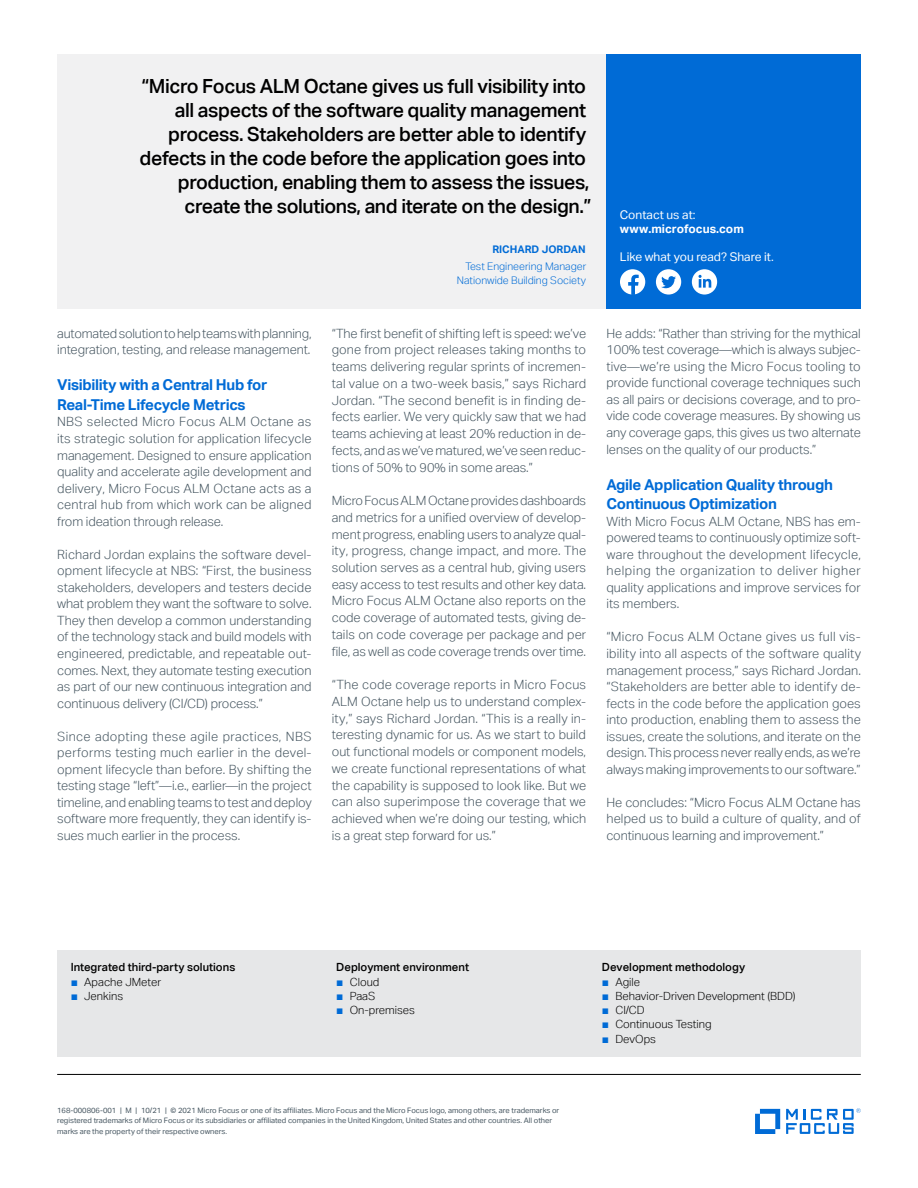
<style>
.page{position:relative;width:918px;height:1188px;background:#fff}
.page>*{position:absolute;margin:0;border:0;box-sizing:border-box;transform-origin:0 0}
.pull_quote_13_16-ali{font:500 19.5px/24px "Aktiv Grotesk";letter-spacing:-.02em;color:#000;text-align:right}
.subhead_10_13-blue{font:700 15px/19.5px "Aktiv Grotesk";letter-spacing:-.02em;color:#006bd6}
.body_8_5_11-grey{font:300 12.75px/16.5px "Aktiv Grotesk";letter-spacing:-.005em;color:#455560;text-align:justify}
.Contact_8_9_5-regula{font:12px "Aktiv Grotesk";color:#fff}
.Contact_URL_8_9_5-bo{font:700 12px "Aktiv Grotesk";color:#fff}
.t1{font:300 11.25px "Aktiv Grotesk";color:#000}
.caption_7_9_5{font:500 11.25px "Aktiv Grotesk";color:#000}
.quote_title_or_compa{font:300 10.5px "Aktiv Grotesk";color:#006bd6}
.quote_name_CAPS_7_11{font:700 10.5px "Aktiv Grotesk";color:#006bd6}
.mousetype-legal_5_7{font:7.5px/10.5px "Aktiv Grotesk";color:#455560}
.s1{font-family:"Arial";font-weight:400;font-size:12px;color:#006bd6}
</style>
<div class="page">
<hr style="left:57px;top:1074px;width:804px;height:1px;background:#000">
<svg style="left:755px;top:1109px;width:25px;height:25px"></svg>
<svg style="left:786px;top:1108px;width:75px;height:26px"></svg>
<div style="left:57px;top:950px;width:804px;height:106px;background:#e6e7e8"></div>
<div style="left:57px;top:54px;width:550px;height:254px;background:#f1f1f2"></div>
<div style="left:606px;top:54px;width:255px;height:254px;background:#006bd6"></div>
<div style="left:620px;top:269px;width:25px;height:26px;background:#fff;border-radius:50%"></div>
<svg style="left:628px;top:275px;width:11px;height:20px"></svg>
<div style="left:656px;top:269px;width:25px;height:26px;background:#fff;border-radius:50%"></div>
<svg style="left:661px;top:276px;width:15px;height:12px"></svg>
<div style="left:692px;top:269px;width:25px;height:26px;background:#fff;border-radius:50%"></div>
<svg style="left:699px;top:275px;width:12px;height:13px"></svg>
<p class="pull_quote_13_16-ali" style="left:140px;top:73px;width:453px">“Micro Focus ALM Octane gives us full visibility into all aspects of the software quality management process. Stakeholders are better able to identify defects in the code before the application goes into production, enabling them to assess the issues, create the solutions, and iterate on the design.”</p>
<p class="quote_name_CAPS_7_11" style="left:492px;top:243px;width:95px">RICHARD JORDAN</p>
<p class="quote_title_or_compa" style="left:465px;top:260px;width:122px">Test Engineering Manager</p>
<p class="quote_title_or_compa" style="left:457px;top:274px;width:131px">Nationwide Building Society</p>
<p class="Contact_8_9_5-regula" style="left:620px;top:207px;width:77px">Contact us at:</p>
<p class="Contact_URL_8_9_5-bo" style="left:620px;top:221px;width:125px">www.microfocus.com</p>
<p class="Contact_8_9_5-regula" style="left:620px;top:250px;width:155px">Like what you read? Share it.</p>
<p class="body_8_5_11-grey" style="left:57px;top:325px;width:256px">automated solution to help teams with planning, integration, testing, and release management.</p>
<p class="subhead_10_13-blue" style="left:57px;top:375px;width:212px">Visibility with a Central Hub for<br>Real-Time Lifecycle Metrics</p>
<p class="body_8_5_11-grey" style="left:57px;top:414px;width:256px">NBS selected Micro Focus ALM Octane as its strategic solution for application lifecycle management. Designed to ensure application quality and accelerate agile development and delivery, Micro Focus ALM Octane acts as a central hub from which work can be aligned from ideation through release.</p>
<p class="body_8_5_11-grey" style="left:57px;top:546px;width:256px">Richard Jordan explains the software devel&shy;opment lifecycle at NBS: “First, the business stakeholders, developers and testers decide what problem they want the software to solve.<br>They then develop a common understanding of the technology stack and build models with engineered, predictable, and repeatable out&shy;comes. Next, they automate testing execution as part of our new continuous integration and continuous delivery (CI/CD) process.”</p>
<p class="body_8_5_11-grey" style="left:57px;top:728px;width:256px">Since adopting these agile practices, NBS performs testing much earlier in the devel&shy;opment lifecycle than before. By shifting the testing stage “left”—i.e., earlier—in the project timeline, and enabling teams to test and deploy software more frequently, they can identify is&shy;sues much earlier in the process.</p>
<p class="body_8_5_11-grey" style="left:332px;top:325px;width:256px">“The first benefit of shifting left is speed: we’ve gone from project releases taking months to teams delivering regular sprints of incremen&shy;tal value on a two-week basis,” says Richard Jordan. “The second benefit is in finding de&shy;fects earlier. We very quickly saw that we had teams achieving at least 20% reduction in de&shy;fects, and as we’ve matured, we’ve seen reduc&shy;tions of 50% to 90% in some areas.”</p>
<p class="body_8_5_11-grey" style="left:332px;top:492px;width:256px">Micro Focus ALM Octane provides dashboards and metrics for a unified overview of develop&shy;ment progress, enabling users to analyze qual&shy;ity, progress, change impact, and more. The solution serves as a central hub, giving users easy access to test results and other key data.<br>Micro Focus ALM Octane also reports on the code coverage of automated tests, giving de&shy;tails on code coverage per package and per file, as well as code coverage trends over time.</p>
<p class="body_8_5_11-grey" style="left:332px;top:676px;width:256px">“The code coverage reports in Micro Focus ALM Octane help us to understand complex&shy;ity,” says Richard Jordan. “This is a really in&shy;teresting dynamic for us. As we start to build out functional models or component models, we create functional representations of what the capability is supposed to look like. But we can also superimpose the coverage that we achieved when we’re doing our testing, which is a great step forward for us.”</p>
<p class="body_8_5_11-grey" style="left:606px;top:325px;width:256px">He adds: “Rather than striving for the mythical 100% test coverage—which is always subjec&shy;tive—we’re using the Micro Focus tooling to provide functional coverage techniques such as all pairs or decisions coverage, and to pro&shy;vide code coverage measures. By showing us any coverage gaps, this gives us two alternate lenses on the quality of our products.”</p>
<p class="subhead_10_13-blue" style="left:606px;top:474px;width:228px">Agile Application Quality through<br>Continuous Optimization</p>
<p class="body_8_5_11-grey" style="left:606px;top:513px;width:256px">With Micro Focus ALM Octane, NBS has em&shy;powered teams to continuously optimize soft&shy;ware throughout the development lifecycle, helping the organization to deliver higher quality applications and improve services for its members.</p>
<p class="body_8_5_11-grey" style="left:606px;top:629px;width:256px">“Micro Focus ALM Octane gives us full vis&shy;ibility into all aspects of the software quality management process,” says Richard Jordan. “Stakeholders are better able to identify de&shy;fects in the code before the application goes into production, enabling them to assess the issues, create the solutions, and iterate on the design. This process never really ends, as we’re always making improvements to our software.”</p>
<p class="body_8_5_11-grey" style="left:606px;top:794px;width:256px">He concludes: “Micro Focus ALM Octane has helped us to build a culture of quality, and of continuous learning and improvement.”</p>
<p class="caption_7_9_5" style="left:71px;top:961px;width:166px">Integrated third-party solutions</p>
<p class="t1" style="left:71px;top:975px;width:92px"><span class="s1">■</span> Apache JMeter</p>
<p class="t1" style="left:71px;top:989px;width:54px"><span class="s1">■</span> Jenkins</p>
<p class="caption_7_9_5" style="left:336px;top:961px;width:134px">Deployment environment</p>
<p class="t1" style="left:336px;top:975px;width:45px"><span class="s1">■</span> Cloud</p>
<p class="t1" style="left:336px;top:989px;width:41px"><span class="s1">■</span> PaaS</p>
<p class="t1" style="left:336px;top:1004px;width:80px"><span class="s1">■</span> On-premises</p>
<p class="mousetype-legal_5_7" style="left:57px;top:1105px;width:504px">168-000806-001 | M | 10/21 | © 2021 Micro Focus or one of its affiliates. Micro Focus and the Micro Focus logo, among others, are trademarks or registered trademarks of Micro Focus or its subsidiaries or affiliated companies in the United Kingdom, United States and other countries. All other marks are the property of their respective owners.</p>
<p class="caption_7_9_5" style="left:602px;top:961px;width:145px">Development methodology</p>
<p class="t1" style="left:602px;top:975px;width:40px"><span class="s1">■</span> Agile</p>
<p class="t1" style="left:602px;top:989px;width:195px"><span class="s1">■</span> Behavior-Driven Development (BDD)</p>
<p class="t1" style="left:602px;top:1004px;width:44px"><span class="s1">■</span> CI/CD</p>
<p class="t1" style="left:602px;top:1018px;width:111px"><span class="s1">■</span> Continuous Testing</p>
<p class="t1" style="left:602px;top:1032px;width:56px"><span class="s1">■</span> DevOps</p>
</div>
